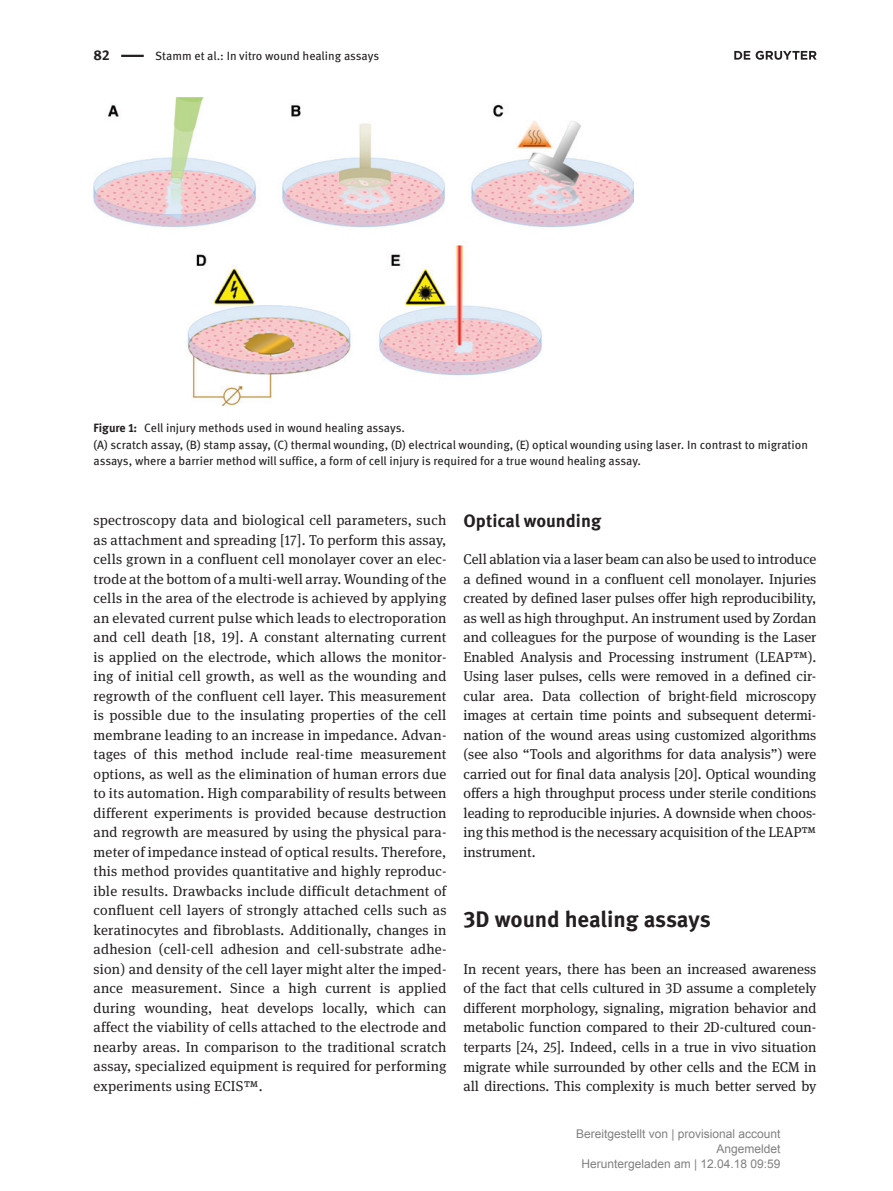
<style>
.page{position:relative;width:893px;height:1191px;background:#fff}
.page>*{position:absolute;margin:0;border:0;box-sizing:border-box;transform-origin:0 0}
.t1{font:700 22.5px "DG Meta Science";letter-spacing:-.005em;color:#231f20}
.t2{font:700 18px "DG Meta Science";color:#231f20}
.t3{font:14.25px/19.5px "DG Meta Serif Science";color:#231f20;text-align:justify}
.t4{font:700 14.25px "DG Meta Science";color:#231f20}
.t5{font:12px/16.5px "DG Meta Science";color:#231f20}
.t6{font:12px/15px "Arial";color:#808080;text-align:right}
.s1{font-weight:700}
</style>
<div class="page">
<hr style="left:121px;top:55px;width:23px;height:2px;background:#231f20">
<img style="left:94px;top:98px;width:540px;height:308px">
<svg style="left:734px;top:51px;width:83px;height:9px"></svg>
<p class="t4" style="left:94px;top:44px;width:18px">82</p>
<p class="t5" style="left:155px;top:47px;width:226px">Stamm et al.: In vitro wound healing assays</p>
<p class="t5" style="left:94px;top:419px;width:716px"><span class="s1">Figure 1:</span> Cell injury methods used in wound healing assays.<br>(A) scratch assay, (B) stamp assay, (C) thermal wounding, (D) electrical wounding, (E) optical wounding using laser. In contrast to migration assays, where a barrier method will suffice, a form of cell injury is required for a true wound healing assay.</p>
<p class="t3" style="left:94px;top:510px;width:354px">spectroscopy data and biological cell parameters, such as attachment and spreading [17]. To perform this assay, cells grown in a confluent cell monolayer cover an elec&shy;trode at the bottom of a multi-well array. Wounding of the cells in the area of the electrode is achieved by applying an elevated current pulse which leads to electroporation and cell death [18, 19]. A constant alternating current is applied on the electrode, which allows the monitor&shy;ing of initial cell growth, as well as the wounding and regrowth of the confluent cell layer. This measurement is possible due to the insulating properties of the cell membrane leading to an increase in impedance. Advan&shy;tages of this method include real-time measurement options, as well as the elimination of human errors due to its automation. High comparability of results between different experiments is provided because destruction and regrowth are measured by using the physical para&shy;meter of impedance instead of optical results. Therefore, this method provides quantitative and highly reproduc&shy;ible results. Drawbacks include difficult detachment of confluent cell layers of strongly attached cells such as keratinocytes and fibroblasts. Additionally, changes in adhesion (cell-cell adhesion and cell-substrate adhe&shy;sion) and density of the cell layer might alter the imped&shy;ance measurement. Since a high current is applied during wounding, heat develops locally, which can affect the viability of cells attached to the electrode and nearby areas. In comparison to the traditional scratch assay, specialized equipment is required for performing experiments using ECIS™.</p>
<p class="t2" style="left:463px;top:506px;width:139px">Optical wounding</p>
<p class="t3" style="left:463px;top:549px;width:354px">Cell ablation via a laser beam can also be used to introduce a defined wound in a confluent cell monolayer. Injuries created by defined laser pulses offer high reproducibility, as well as high throughput. An instrument used by Zordan and colleagues for the purpose of wounding is the Laser Enabled Analysis and Processing instrument (LEAP™).<br>Using laser pulses, cells were removed in a defined cir&shy;cular area. Data collection of bright-field microscopy images at certain time points and subsequent determi&shy;nation of the wound areas using customized algorithms (see also “Tools and algorithms for data analysis”) were carried out for final data analysis [20]. Optical wounding offers a high throughput process under sterile conditions leading to reproducible injuries. A downside when choos&shy;ing this method is the necessary acquisition of the LEAP™ instrument.</p>
<h1 class="t1" style="left:463px;top:900px;width:249px">3D wound healing assays</h1>
<p class="t3" style="left:463px;top:959px;width:354px">In recent years, there has been an increased awareness of the fact that cells cultured in 3D assume a completely different morphology, signaling, migration behavior and metabolic function compared to their 2D-cultured coun&shy;terparts [24, 25]. Indeed, cells in a true in vivo situation migrate while surrounded by other cells and the ECM in all directions. This complexity is much better served by</p>
<p class="t6" style="left:576px;top:1127px;width:206px">Bereitgestellt von | provisional account<br>Angemeldet<br>Heruntergeladen am | 12.04.18 09:59</p>
</div>
